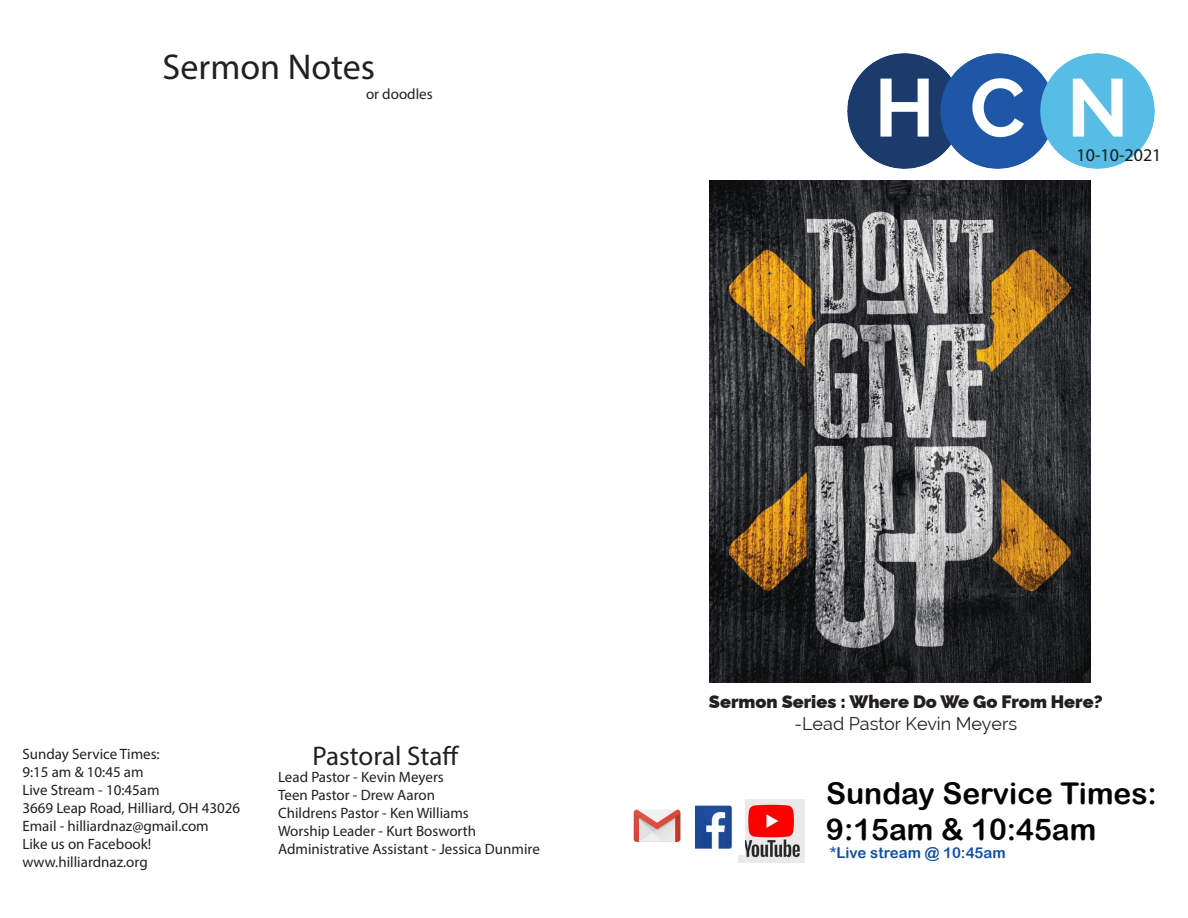
<style>
.page{position:relative;width:1188px;height:918px;background:#fff}
.page>*{position:absolute;margin:0;border:0;box-sizing:border-box;transform-origin:0 0}
.t1{font:36px "Myriad Pro";color:#231f20}
.t2{font:30px "Arial Rounded MT Bold";color:#040503}
.t3{font:27px "Myriad Pro";color:#231f20}
.t4{font:100 18px "Raleway";color:#231f20}
.t5{font:18px "Raleway";color:#231f20}
.t6{font:18px "Myriad Pro";color:#1a1a1b}
.t7{font:15px "Myriad Pro";color:#231f20}
.t8{font:15px "Arial Rounded MT Bold";color:#1150a1}
</style>
<div class="page">
<img style="left:633px;top:809px;width:48px;height:33px">
<img style="left:738px;top:799px;width:66px;height:63px">
<img style="left:847px;top:53px;width:307px;height:116px">
<img style="left:696px;top:800px;width:49px;height:55px">
<img style="left:710px;top:180px;width:380px;height:502px">
<p class="t1" style="left:162px;top:45px;width:214px">Sermon Notes</p>
<p class="t7" style="left:366px;top:85px;width:68px">or doodles</p>
<p class="t6" style="left:1077px;top:144px;width:86px">10-10-2021</p>
<p class="t7" style="left:22px;top:745px;width:139px">Sunday Service Times:</p>
<p class="t3" style="left:312px;top:740px;width:148px">Pastoral Staff</p>
<p class="t7" style="left:22px;top:763px;width:123px">9:15 am &amp; 10:45 am</p>
<p class="t7" style="left:22px;top:781px;width:139px">Live Stream - 10:45am</p>
<p class="t7" style="left:22px;top:799px;width:219px">3669 Leap Road, Hilliard, OH 43026</p>
<p class="t7" style="left:22px;top:817px;width:188px">Email - hilliardnaz@gmail.com</p>
<p class="t7" style="left:22px;top:835px;width:130px">Like us on Facebook!</p>
<p class="t7" style="left:22px;top:853px;width:127px">www.hilliardnaz.org</p>
<p class="t7" style="left:278px;top:768px;width:167px">Lead Pastor - Kevin Meyers</p>
<p class="t7" style="left:278px;top:786px;width:158px">Teen Pastor - Drew Aaron</p>
<p class="t7" style="left:278px;top:804px;width:192px">Childrens Pastor - Ken Williams</p>
<p class="t7" style="left:278px;top:822px;width:200px">Worship Leader - Kurt Bosworth</p>
<p class="t7" style="left:278px;top:840px;width:263px">Administrative Assistant - Jessica Dunmire</p>
<p class="t4" style="left:709px;top:687px;width:395px">Sermon Series : Where Do We Go From Here?</p>
<p class="t5" style="left:794px;top:713px;width:224px">-Lead Pastor Kevin Meyers</p>
<p class="t2" style="left:826px;top:776px;width:332px">Sunday Service Times:</p>
<p class="t2" style="left:826px;top:812px;width:272px">9:15am &amp; 10:45am</p>
<p class="t8" style="left:830px;top:844px;width:177px">*Live stream @ 10:45am</p>
</div>
